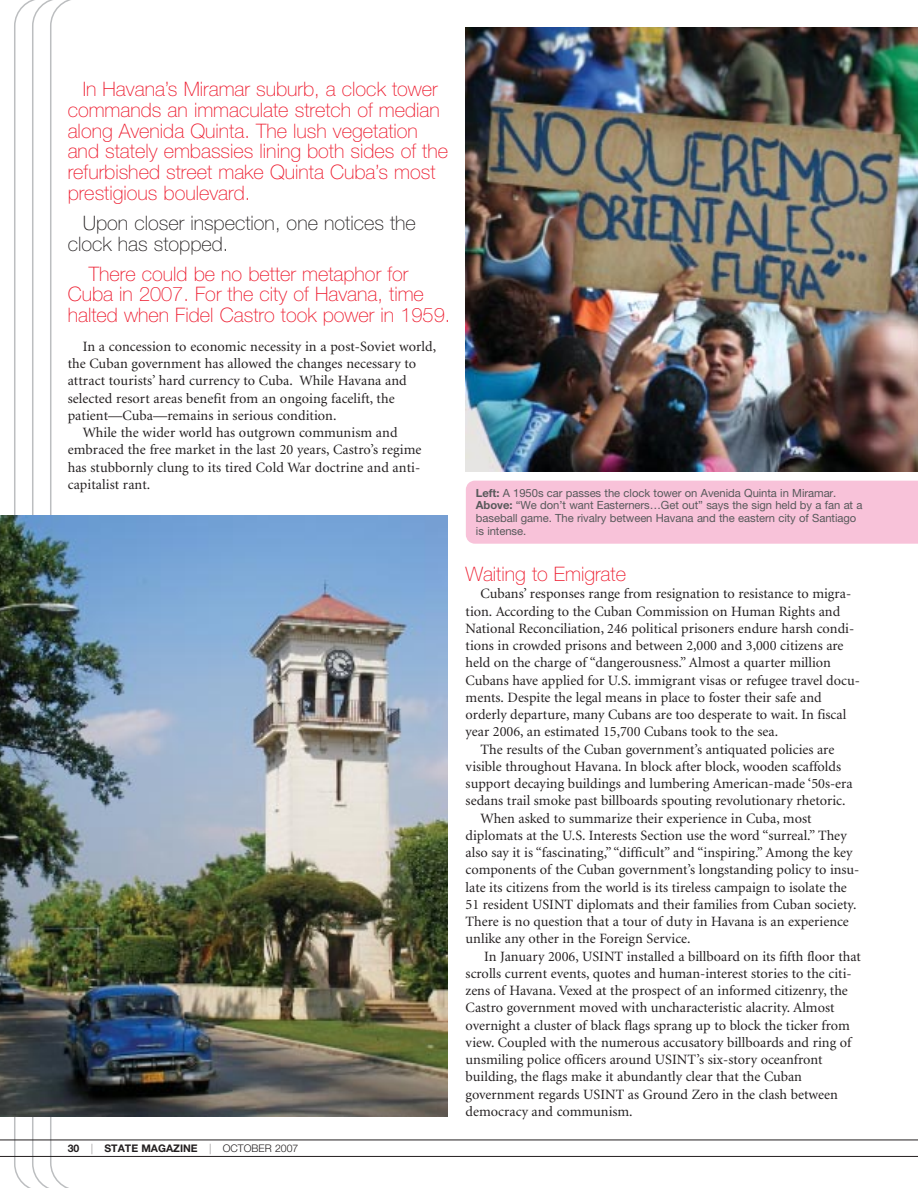
<style>
.page{position:relative;width:918px;height:1188px;background:#fff}
.page>*{position:absolute;margin:0;border:0;box-sizing:border-box;transform-origin:0 0}
.t1{font:100 19.95px/20.9px "Helvetica Neue LT Pro";color:#ed1b2e}
.t2{font:100 19.95px/20.9px "Helvetica Neue LT Pro";color:#231f20}
.t3{font:14.25px "Minion";color:#231f20}
.t4{font:11.25px/12.8px "Helvetica Neue LT Pro";letter-spacing:-.005em;color:#58595b}
.t5{font:700 10.5px "Helvetica Neue LT Pro";color:#231f20}
.s1{font-weight:300}
.s2{font-weight:700}
</style>
<div class="page">
<div style="left:466px;top:481px;width:452px;height:63px;background:#f8c2d9"></div>
<svg style="left:14px;top:0;width:18px;height:1188px"></svg>
<svg style="left:32px;top:0;width:18px;height:1188px"></svg>
<svg style="left:50px;top:0;width:50px;height:1188px"></svg>
<hr style="left:0;top:1156px;width:918px;height:1px;background:#231f20">
<hr style="left:0;top:1140px;width:918px;height:1px;background:#231f20">
<img style="left:466px;top:27px;width:452px;height:445px">
<img style="left:0;top:516px;width:447px;height:600px">
<p class="t1" style="left:68px;top:80px;width:382px;text-indent:15px">In Havana’s Miramar suburb, a clock tower commands an immaculate stretch of median along Avenida Quinta. The lush vegetation and stately embassies lining both sides of the refurbished street make Quinta Cuba’s most prestigious boulevard.</p>
<h1 class="t2" style="left:68px;top:214px;width:350px;text-indent:15px">Upon closer inspection, one notices the clock has stopped.</h1>
<h1 class="t1" style="left:68px;top:265px;width:384px;text-indent:21px">There could be no better metaphor for<br>Cuba in 2007. For the city of Havana, time halted when Fidel Castro took power in 1959.</h1>
<p class="t3" style="left:83px;top:341px;width:355px">In a concession to economic necessity in a post-Soviet world,</p>
<p class="t3" style="left:68px;top:358px;width:350px">the Cuban government has allowed the changes necessary to</p>
<p class="t3" style="left:68px;top:375px;width:341px">attract tourists’ hard currency to Cuba. While Havana and</p>
<p class="t3" style="left:68px;top:392px;width:329px">selected resort areas benefit from an ongoing facelift, the</p>
<p class="t3" style="left:68px;top:410px;width:270px">patient—Cuba—remains in serious condition.</p>
<p class="t3" style="left:83px;top:427px;width:316px">While the wider world has outgrown communism and</p>
<p class="t3" style="left:68px;top:444px;width:355px">embraced the free market in the last 20 years, Castro’s regime</p>
<p class="t3" style="left:68px;top:461px;width:354px">has stubbornly clung to its tired Cold War doctrine and anti-</p>
<p class="t3" style="left:68px;top:479px;width:84px">capitalist rant.</p>
<p class="t5" style="left:68px;top:1144px;width:232px">30 <span class="s1">|</span> STATE MAGAZINE <span class="s1">| OCTOBER 2007</span></p>
<p class="t4" style="left:476px;top:487px;width:388px"><span class="s2">Left:</span> A 1950s car passes the clock tower on Avenida Quinta in Miramar.<br><span class="s2">Above:</span> “We don’t want Easterners…Get out” says the sign held by a fan at a baseball game. The rivalry between Havana and the eastern city of Santiago is intense.</p>
<h1 class="t1" style="left:466px;top:566px;width:162px">Waiting to Emigrate</h1>
<p class="t3" style="left:481px;top:588px;width:372px">Cubans’ responses range from resignation to resistance to migra-</p>
<p class="t3" style="left:466px;top:606px;width:376px">tion. According to the Cuban Commission on Human Rights and</p>
<p class="t3" style="left:466px;top:623px;width:390px">National Reconciliation, 246 political prisoners endure harsh condi-</p>
<p class="t3" style="left:466px;top:640px;width:379px">tions in crowded prisons and between 2,000 and 3,000 citizens are</p>
<p class="t3" style="left:466px;top:657px;width:367px">held on the charge of “dangerousness.” Almost a quarter million</p>
<p class="t3" style="left:466px;top:675px;width:396px">Cubans have applied for U.S. immigrant visas or refugee travel docu-</p>
<p class="t3" style="left:466px;top:692px;width:358px">ments. Despite the legal means in place to foster their safe and</p>
<p class="t3" style="left:466px;top:709px;width:382px">orderly departure, many Cubans are too desperate to wait. In fiscal</p>
<p class="t3" style="left:466px;top:726px;width:314px">year 2006, an estimated 15,700 Cubans took to the sea.</p>
<p class="t3" style="left:481px;top:744px;width:355px">The results of the Cuban government’s antiquated policies are</p>
<p class="t3" style="left:466px;top:761px;width:377px">visible throughout Havana. In block after block, wooden scaffolds</p>
<p class="t3" style="left:466px;top:778px;width:389px">support decaying buildings and lumbering American-made ‘50s-era</p>
<p class="t3" style="left:466px;top:795px;width:382px">sedans trail smoke past billboards spouting revolutionary rhetoric.</p>
<p class="t3" style="left:481px;top:813px;width:332px">When asked to summarize their experience in Cuba, most</p>
<p class="t3" style="left:466px;top:830px;width:383px">diplomats at the U.S. Interests Section use the word “surreal.” They</p>
<p class="t3" style="left:466px;top:847px;width:388px">also say it is “fascinating,” “difficult” and “inspiring.” Among the key</p>
<p class="t3" style="left:466px;top:864px;width:395px">components of the Cuban government’s longstanding policy to insu-</p>
<p class="t3" style="left:466px;top:882px;width:383px">late its citizens from the world is its tireless campaign to isolate the</p>
<p class="t3" style="left:466px;top:899px;width:392px">51 resident USINT diplomats and their families from Cuban society.</p>
<p class="t3" style="left:466px;top:916px;width:385px">There is no question that a tour of duty in Havana is an experience</p>
<p class="t3" style="left:466px;top:933px;width:226px">unlike any other in the Foreign Service.</p>
<p class="t3" style="left:484px;top:951px;width:378px">In January 2006, USINT installed a billboard on its fifth floor that</p>
<p class="t3" style="left:466px;top:968px;width:388px">scrolls current events, quotes and human-interest stories to the citi-</p>
<p class="t3" style="left:466px;top:985px;width:384px">zens of Havana. Vexed at the prospect of an informed citizenry, the</p>
<p class="t3" style="left:466px;top:1002px;width:370px">Castro government moved with uncharacteristic alacrity. Almost</p>
<p class="t3" style="left:466px;top:1020px;width:386px">overnight a cluster of black flags sprang up to block the ticker from</p>
<p class="t3" style="left:466px;top:1037px;width:387px">view. Coupled with the numerous accusatory billboards and ring of</p>
<p class="t3" style="left:466px;top:1054px;width:358px">unsmiling police officers around USINT’s six-story oceanfront</p>
<p class="t3" style="left:466px;top:1071px;width:338px">building, the flags make it abundantly clear that the Cuban</p>
<p class="t3" style="left:466px;top:1089px;width:374px">government regards USINT as Ground Zero in the clash between</p>
<p class="t3" style="left:466px;top:1106px;width:169px">democracy and communism.</p>
</div>
